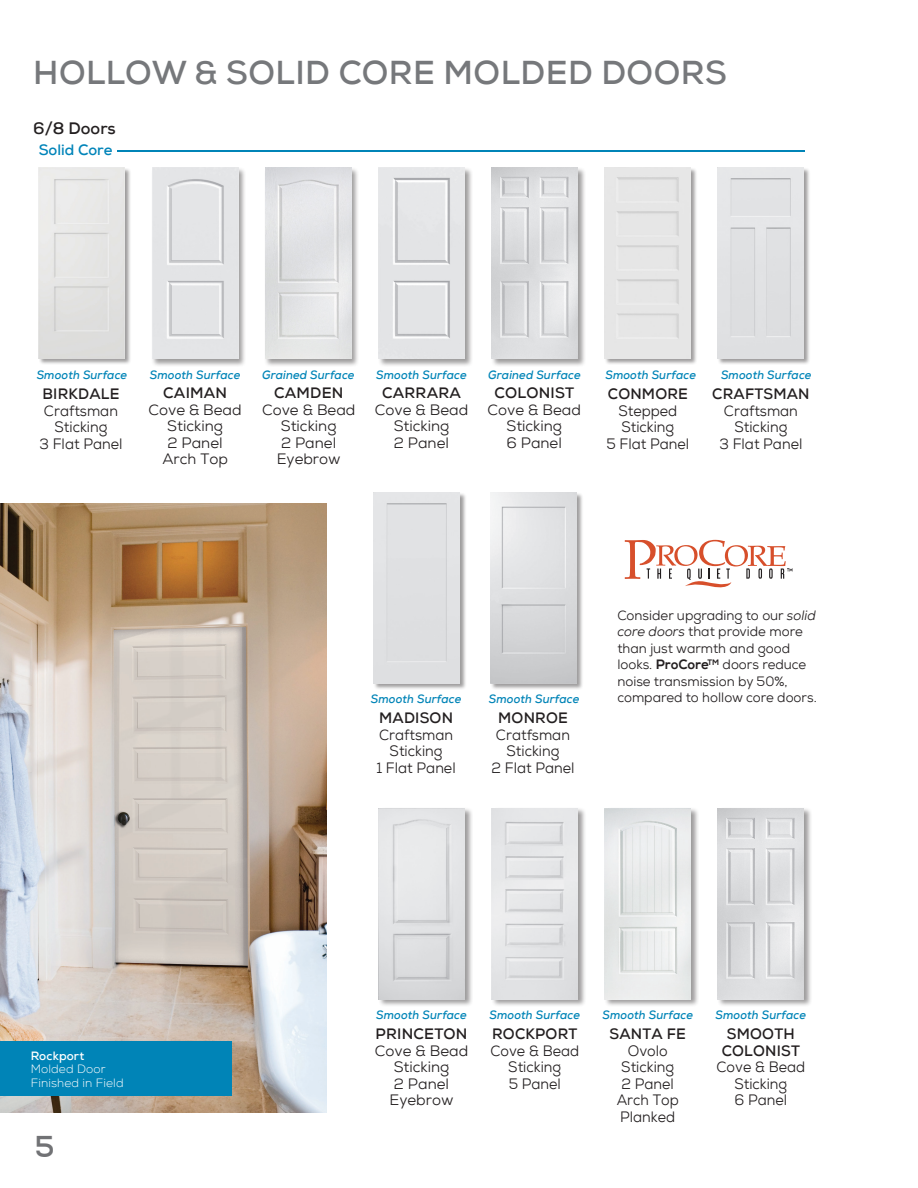
<style>
.page{position:relative;width:918px;height:1188px;background:#fff}
.page>*{position:absolute;margin:0;border:0;box-sizing:border-box;transform-origin:0 0}
.t1{font:700 33px "Nexa";letter-spacing:.015em;color:#76787b}
.t2{font:700 30px "Nexa";color:#717275}
.t3{font:700 16.5px "Nexa";color:#231f20}
.t4{font:15px/16.5px "Nexa";color:#231f20;text-align:center;scale:.95 1}
.t5{font:15px/16.5px "Nexa";color:#231f20;text-align:center}
.t6{font:700 15px "Nexa";letter-spacing:.015em;color:#231f20}
.t7{font:700 15px "Nexa";color:#0084b9}
.t8{font:13.5px/16.5px "Nexa";color:#231f20}
.t9{font:italic 700 12px "Nexa";letter-spacing:.01em;color:#0084b7;scale:.95 1}
.Sections{font:300 12px/13.5px "Nexa";letter-spacing:.01em;color:#fff}
.s1{font-weight:700}
.s2{font-style:italic}
.s3{font-family:"Nexa X Bold"}
</style>
<div class="page">
<div style="left:717px;top:807px;width:95px;height:201px;background:#231f20;opacity:.44"></div>
<img style="left:718px;top:808px;width:86px;height:191px">
<div style="left:491px;top:167px;width:95px;height:200px;background:#231f20;opacity:.44"></div>
<img style="left:492px;top:168px;width:86px;height:191px">
<div style="left:151px;top:167px;width:96px;height:200px;background:#231f20;opacity:.44"></div>
<img style="left:152px;top:168px;width:86px;height:191px">
<div style="left:378px;top:807px;width:95px;height:201px;background:#231f20;opacity:.44"></div>
<img style="left:378px;top:808px;width:87px;height:191px">
<div style="left:604px;top:807px;width:95px;height:201px;background:#231f20;opacity:.44"></div>
<img style="left:605px;top:808px;width:86px;height:191px">
<div style="left:491px;top:807px;width:95px;height:201px;background:#231f20;opacity:.44"></div>
<img style="left:492px;top:808px;width:86px;height:191px">
<div style="left:373px;top:492px;width:94px;height:199px;background:#231f20;opacity:.44"></div>
<div style="left:374px;top:492px;width:86px;height:192px;background:#dfe0e2"></div>
<div style="left:490px;top:492px;width:94px;height:198px;background:#231f20;opacity:.44"></div>
<img style="left:491px;top:492px;width:86px;height:191px">
<div style="left:39px;top:168px;width:92px;height:198px;background:#231f20;opacity:.44"></div>
<img style="left:39px;top:168px;width:86px;height:191px">
<div style="left:717px;top:167px;width:94px;height:199px;background:#231f20;opacity:.44"></div>
<div style="left:718px;top:168px;width:86px;height:191px;background:#e0e1e3"></div>
<div style="left:604px;top:167px;width:94px;height:199px;background:#231f20;opacity:.44"></div>
<div style="left:605px;top:168px;width:86px;height:191px;background:#e6e6e6"></div>
<img style="left:0;top:504px;width:327px;height:609px">
<div style="left:378px;top:167px;width:95px;height:200px;background:#231f20;opacity:.44"></div>
<img style="left:379px;top:168px;width:86px;height:191px">
<div style="left:265px;top:167px;width:95px;height:200px;background:#231f20;opacity:.44"></div>
<img style="left:265px;top:168px;width:86px;height:191px">
<hr style="left:117px;top:150px;width:687px;height:1px;background:#0084b7">
<div style="left:0;top:1041px;width:232px;height:55px;background:#0084b7"></div>
<svg style="left:625px;top:540px;width:167px;height:47px"></svg>
<p class="t1" style="left:33px;top:51px;width:695px">HOLLOW &amp; SOLID CORE MOLDED DOORS</p>
<p class="t3" style="left:33px;top:118px;width:84px">6/8 Doors</p>
<p class="t7" style="left:39px;top:140px;width:75px">Solid Core</p>
<p class="t9" style="left:150px;top:367px;width:97px">Smooth Surface</p>
<p class="t9" style="left:488px;top:367px;width:99px">Grained Surface</p>
<p class="t9" style="left:262px;top:367px;width:99px">Grained Surface</p>
<p class="t9" style="left:376px;top:367px;width:97px">Smooth Surface</p>
<p class="t9" style="left:37px;top:367px;width:97px">Smooth Surface</p>
<p class="t9" style="left:605px;top:367px;width:97px">Smooth Surface</p>
<p class="t9" style="left:721px;top:367px;width:97px">Smooth Surface</p>
<p class="t6" style="left:43px;top:384px;width:78px">BIRKDALE</p>
<p class="t4" style="left:40px;top:402px;width:89px">Craftsman<br>Sticking<br>3 Flat Panel</p>
<p class="t6" style="left:163px;top:384px;width:65px">CAIMAN</p>
<p class="t5" style="left:149px;top:402px;width:95px">Cove &amp; Bead<br>Sticking</p>
<p class="t5" style="left:162px;top:435px;width:67px">2 Panel<br>Arch Top</p>
<p class="t5" style="left:262px;top:385px;width:95px"><span class="s1">CAMDEN<br></span>Cove &amp; Bead<br>Sticking</p>
<p class="t5" style="left:277px;top:435px;width:66px;text-align:left">2 Panel<br>Eyebrow</p>
<p class="t5" style="left:375px;top:385px;width:95px"><span class="s1">CARRARA<br></span>Cove &amp; Bead<br>Sticking</p>
<p class="t5" style="left:394px;top:435px;width:57px">2 Panel</p>
<p class="t5" style="left:488px;top:385px;width:95px"><span class="s1">COLONIST<br></span>Cove &amp; Bead<br>Sticking</p>
<p class="t5" style="left:507px;top:435px;width:57px">6 Panel</p>
<p class="t6" style="left:608px;top:384px;width:82px">CONMORE</p>
<p class="t4" style="left:606px;top:402px;width:89px">Stepped<br>Sticking<br>5 Flat Panel</p>
<p class="t6" style="left:712px;top:384px;width:99px">CRAFTSMAN</p>
<p class="t4" style="left:719px;top:402px;width:89px">Craftsman<br>Sticking<br>3 Flat Panel</p>
<p class="t9" style="left:371px;top:692px;width:97px">Smooth Surface</p>
<p class="t9" style="left:489px;top:692px;width:97px">Smooth Surface</p>
<p class="t6" style="left:379px;top:708px;width:75px">MADISON</p>
<p class="t4" style="left:376px;top:726px;width:85px">Craftsman<br>Sticking<br>1 Flat Panel</p>
<p class="t6" style="left:498px;top:709px;width:71px">MONROE</p>
<p class="t4" style="left:491px;top:727px;width:89px">Cratfsman<br>Sticking<br>2 Flat Panel</p>
<p class="t8" style="left:617px;top:607px;width:201px">Consider upgrading to our <span class="s2">solid core doors</span> that provide more than just warmth and good looks. <span class="s3">ProCore</span><sup>TM</sup> doors reduce noise transmission by 50%, compared to hollow core doors.</p>
<p class="Sections" style="left:31px;top:1049px;width:94px"><span class="s1">Rockport<br></span>Molded Door<br>Finished in Field</p>
<h2 class="t2" style="left:35px;top:1128px;width:21px">5</h2>
<p class="t9" style="left:376px;top:1007px;width:97px">Smooth Surface</p>
<p class="t9" style="left:490px;top:1007px;width:97px">Smooth Surface</p>
<p class="t9" style="left:602px;top:1007px;width:97px">Smooth Surface</p>
<p class="t5" style="left:375px;top:1026px;width:95px"><span class="s1">PRINCETON<br></span>Cove &amp; Bead<br>Sticking</p>
<p class="t5" style="left:390px;top:1075px;width:66px;text-align:left">2 Panel<br>Eyebrow</p>
<p class="t4" style="left:490px;top:1026px;width:95px"><span class="s1">ROCKPORT<br></span>Cove &amp; Bead<br>Sticking</p>
<p class="t4" style="left:509px;top:1075px;width:56px">5 Panel</p>
<p class="t4" style="left:610px;top:1026px;width:82px"><span class="s1">SANTA FE<br></span>Ovolo<br>Sticking</p>
<p class="t4" style="left:617px;top:1075px;width:67px">2 Panel<br>Arch Top<br>Planked</p>
<p class="t9" style="left:716px;top:1007px;width:97px">Smooth Surface</p>
<p class="t6" style="left:727px;top:1024px;width:69px">SMOOTH</p>
<p class="t4" style="left:716px;top:1042px;width:95px"><span class="s1">COLONIST<br></span>Cove &amp; Bead<br>Sticking</p>
<p class="t4" style="left:735px;top:1092px;width:57px">6 Panel</p>
</div>
